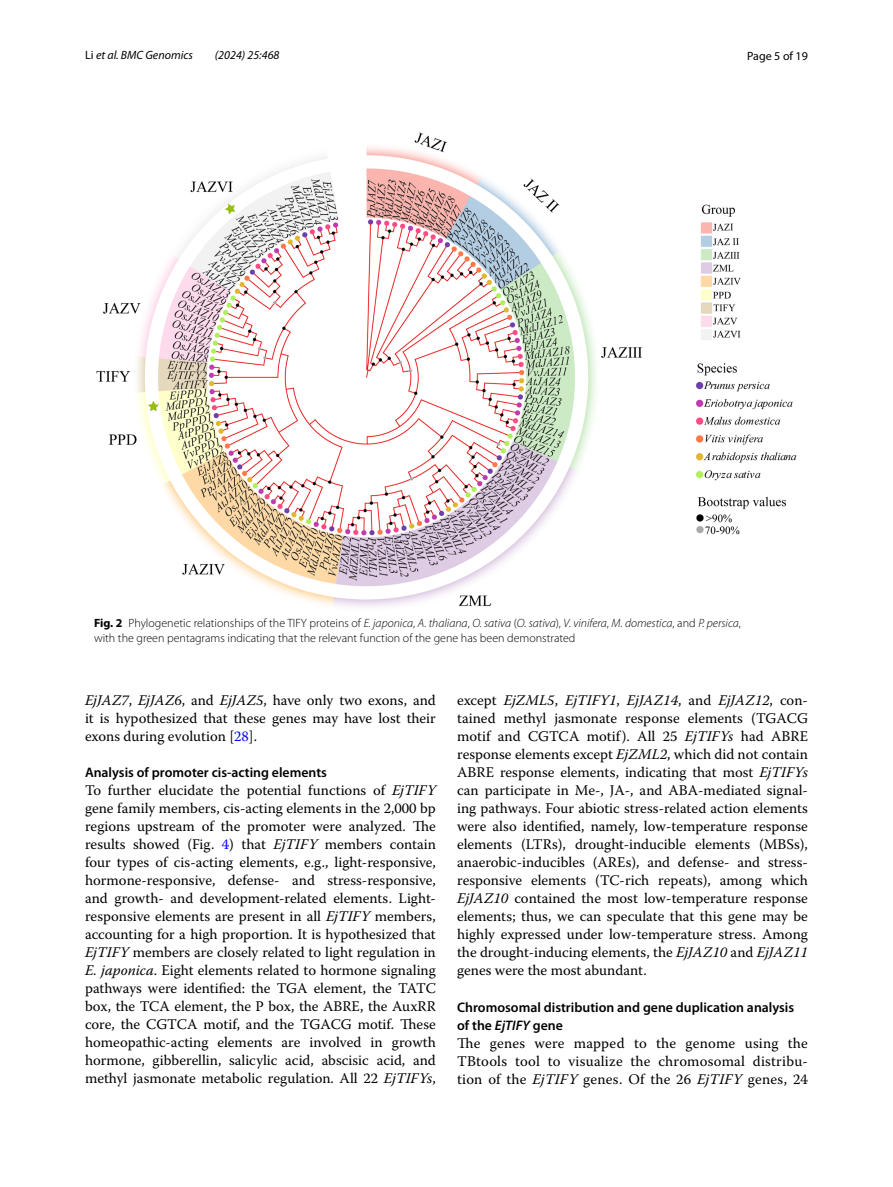
<style>
.page{position:relative;width:893px;height:1187px;background:#fff}
.page>*{position:absolute;margin:0;border:0;box-sizing:border-box;transform-origin:0 0}
.t1{font:14.7px/18px "Warnock Pro";color:#000;text-align:justify}
.t2{font:600 13.8px/18px "Myriad Pro";color:#000}
.t3{font:300 12px/15px "Myriad Pro";color:#000}
.t4{font:italic 12px "Myriad Pro";color:#000}
.t5{font:12px "Myriad Pro";color:#000}
.s1{font-style:normal}
.s2{font-weight:700}
.s3{font-style:italic}
.s4{color:#00f}
</style>
<div class="page">
<img style="left:96px;top:133px;width:701px;height:474px">
<p class="t4" style="left:85px;top:48px;width:109px"><span class="s1">Li</span> et al. BMC Genomics</p>
<p class="t4" style="left:215px;top:48px;width:66px">(2024) 25:468</p>
<p class="t5" style="left:747px;top:48px;width:62px">Page 5 of 19</p>
<p class="t3" style="left:94px;top:615px;width:648px"><span class="s2">Fig. 2</span> Phylogenetic relationships of the TIFY proteins of <span class="s3">E. japonica</span>, <span class="s3">A. thaliana</span>, <span class="s3">O. sativa</span> (<span class="s3">O. sativa</span>), <span class="s3">V. vinifera</span>, <span class="s3">M. domestica</span>, and <span class="s3">P. persica</span>, with the green pentagrams indicating that the relevant function of the gene has been demonstrated</p>
<p class="t1" style="left:85px;top:691px;width:352px"><span class="s3">EjJAZ7</span>, <span class="s3">EjJAZ6</span>, and <span class="s3">EjJAZ5</span>, have only two exons, and it is hypothesized that these genes may have lost their exons during evolution [<span class="s4">28</span>].</p>
<p class="t2" style="left:85px;top:763px;width:243px">Analysis of promoter cis‑acting elements</p>
<p class="t1" style="left:85px;top:781px;width:352px">To further elucidate the potential functions of <span class="s3">EjTIFY </span>gene family members, cis-acting elements in the 2,000 bp regions upstream of the promoter were analyzed. The results showed (Fig. <span class="s4">4</span>) that <span class="s3">EjTIFY</span> members contain four types of cis-acting elements, e.g., light-responsive, hormone-responsive, defense- and stress-responsive, and growth- and development-related elements. Light&shy;responsive elements are present in all <span class="s3">EjTIFY</span> members, accounting for a high proportion. It is hypothesized that <span class="s3">EjTIFY</span> members are closely related to light regulation in <span class="s3">E. japonica</span>. Eight elements related to hormone signaling pathways were identified: the TGA element, the TATC box, the TCA element, the P box, the ABRE, the AuxRR core, the CGTCA motif, and the TGACG motif. These homeopathic-acting elements are involved in growth hormone, gibberellin, salicylic acid, abscisic acid, and methyl jasmonate metabolic regulation. All 22 <span class="s3">EjTIFYs</span>,</p>
<p class="t1" style="left:457px;top:691px;width:352px">except <span class="s3">EjZML5</span>, <span class="s3">EjTIFY1</span>, <span class="s3">EjJAZ14</span>, and <span class="s3">EjJAZ12</span>, con&shy;tained methyl jasmonate response elements (TGACG motif and CGTCA motif). All 25 <span class="s3">EjTIFYs</span> had ABRE response elements except <span class="s3">EjZML2</span>, which did not contain ABRE response elements, indicating that most <span class="s3">EjTIFYs </span>can participate in Me-, JA-, and ABA-mediated signal&shy;ing pathways. Four abiotic stress-related action elements were also identified, namely, low-temperature response elements (LTRs), drought-inducible elements (MBSs), anaerobic-inducibles (AREs), and defense- and stress&shy;responsive elements (TC-rich repeats), among which <span class="s3">EjJAZ10</span> contained the most low-temperature response elements; thus, we can speculate that this gene may be highly expressed under low-temperature stress. Among the drought-inducing elements, the <span class="s3">EjJAZ10</span> and <span class="s3">EjJAZ11 </span>genes were the most abundant.</p>
<p class="t2" style="left:457px;top:997px;width:339px">Chromosomal distribution and gene duplication analysis of the <span class="s3">EjTIFY</span> gene</p>
<p class="t1" style="left:457px;top:1033px;width:352px">The genes were mapped to the genome using the TBtools tool to visualize the chromosomal distribu&shy;tion of the <span class="s3">EjTIFY</span> genes. Of the 26 <span class="s3">EjTIFY</span> genes, 24</p>
</div>
